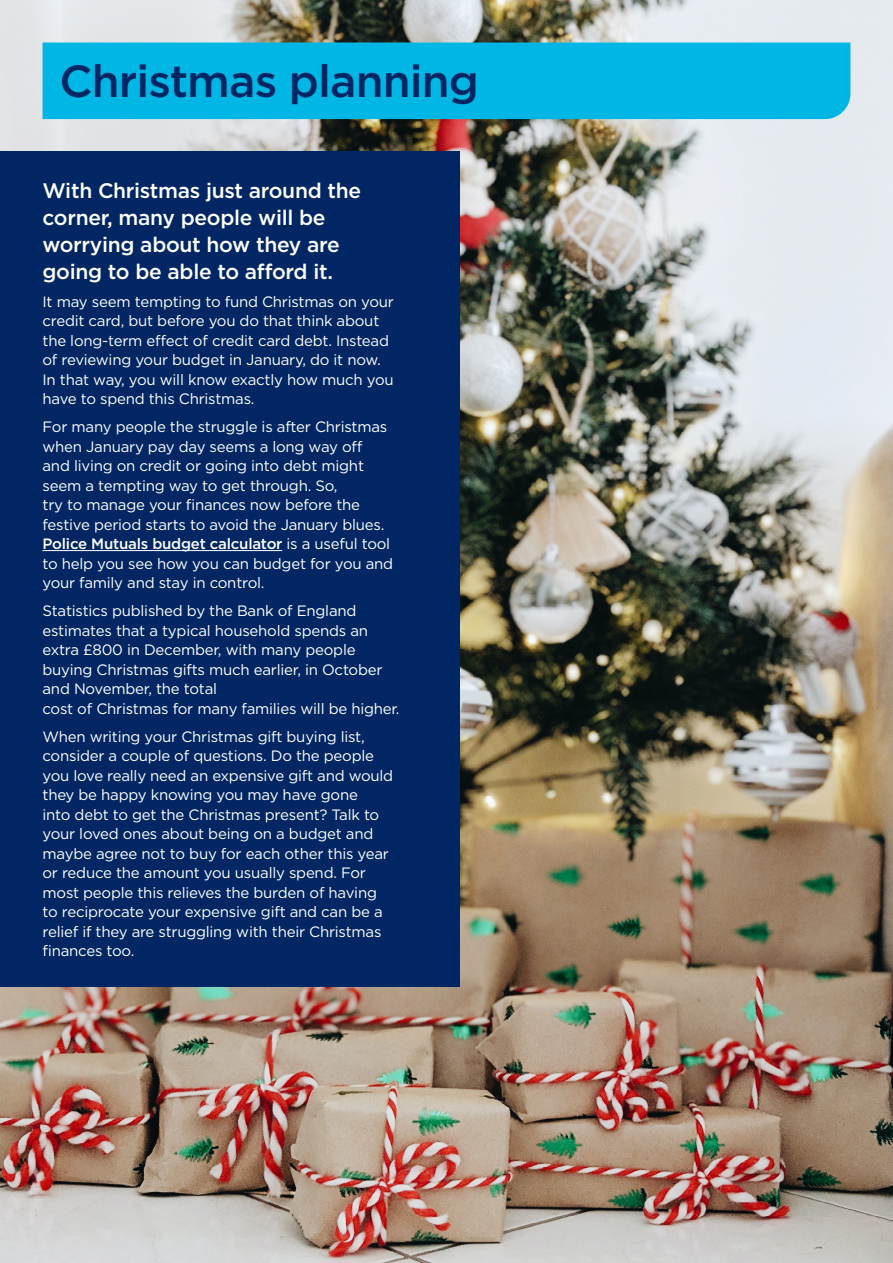
<style>
.page{position:relative;width:893px;height:1263px;background:#fff}
.page>*{position:absolute;margin:0;border:0;box-sizing:border-box;transform-origin:0 0}
.t1{font:500 45px "Gotham";letter-spacing:-.02em;color:#002763}
.t2{font:500 21px/27px "Gotham";letter-spacing:-.015em;color:#fff}
.t3{font:15px/19.5px "Gotham";letter-spacing:-.015em;color:#fff}
.s1{font-weight:500}
</style>
<div class="page">
<img style="left:0;top:0;width:893px;height:1263px">
<div style="left:0;top:151px;width:459px;height:835px;background:#002763"></div>
<hr style="left:43px;top:550px;width:239px;height:1px;background:#fff">
<div style="left:43px;top:43px;width:807px;height:76px;background:#00b6e4"></div>
<p class="t1" style="left:60px;top:51px;width:421px">Christmas planning</p>
<p class="t2" style="left:43px;top:176px;width:320px">With Christmas just around the corner, many people will be worrying about how they are going to be able to afford it.</p>
<p class="t3" style="left:43px;top:291px;width:353px">It may seem tempting to fund Christmas on your credit card, but before you do that think about the long-term effect of credit card debt. Instead of reviewing your budget in January, do it now.<br>In that way, you will know exactly how much you have to spend this Christmas.</p>
<p class="t3" style="left:43px;top:417px;width:352px">For many people the struggle is after Christmas when January pay day seems a long way off and living on credit or going into debt might seem a tempting way to get through. So,<br>try to manage your finances now before the festive period starts to avoid the January blues.<br><span class="s1">Police Mutuals budget calculator</span> is a useful tool to help you see how you can budget for you and your family and stay in control.</p>
<p class="t3" style="left:43px;top:601px;width:359px">Statistics published by the Bank of England estimates that a typical household spends an extra £800 in December, with many people buying Christmas gifts much earlier, in October and November, the total<br>cost of Christmas for many families will be higher.</p>
<p class="t3" style="left:43px;top:726px;width:352px">When writing your Christmas gift buying list, consider a couple of questions. Do the people you love really need an expensive gift and would they be happy knowing you may have gone<br>into debt to get the Christmas present? Talk to your loved ones about being on a budget and maybe agree not to buy for each other this year or reduce the amount you usually spend. For most people this relieves the burden of having to reciprocate your expensive gift and can be a relief if they are struggling with their Christmas finances too.</p>
</div>
